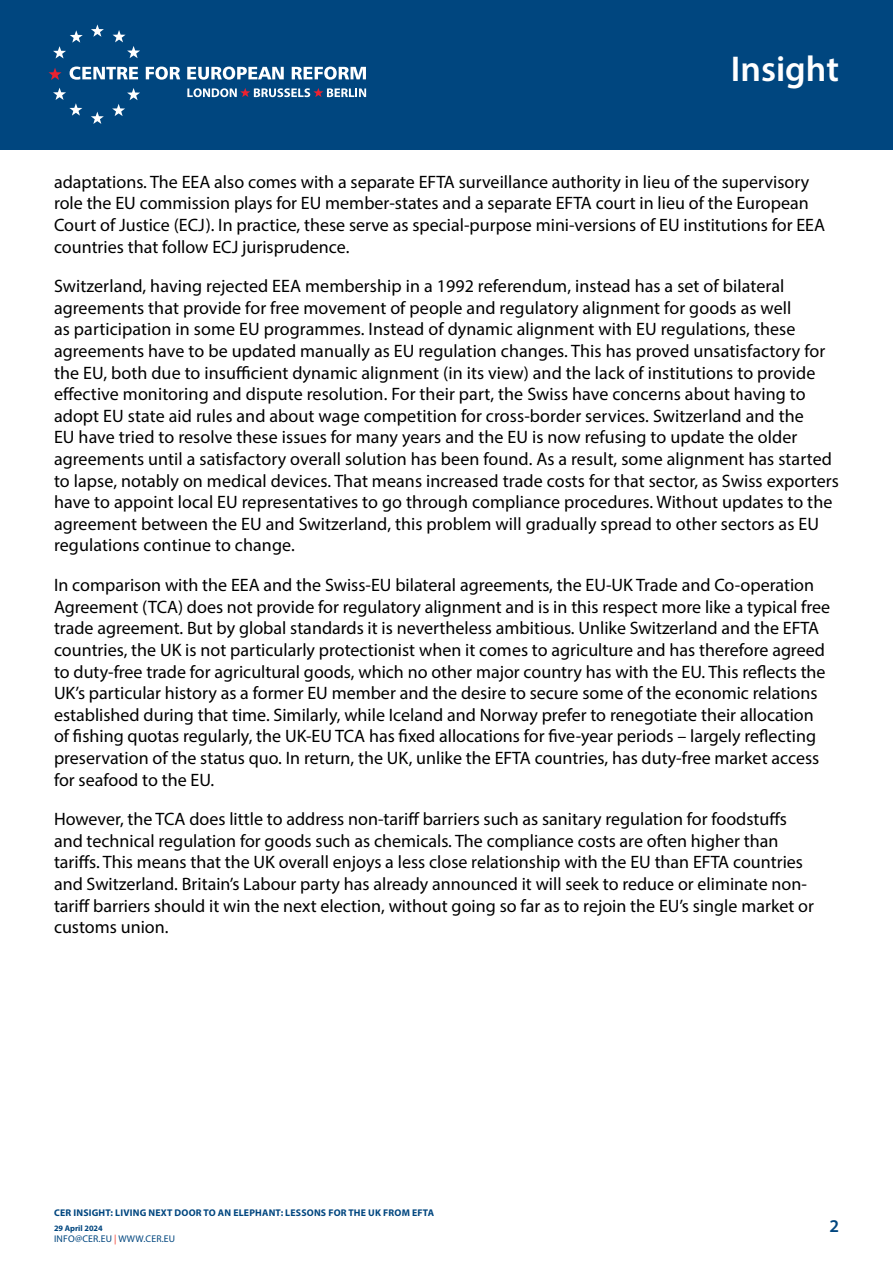
<style>
.page{position:relative;width:893px;height:1263px;background:#fff}
.page>*{position:absolute;margin:0;border:0;box-sizing:border-box;transform-origin:0 0}
.t1{font:600 36px "Myriad Pro";color:#fff}
.t2{font:18px/21.6px "Myriad Pro";color:#000}
.t3{font:600 18px "Myriad Pro";color:#00467f}
.t4{font:700 9.75px "Myriad Pro";letter-spacing:.02em;color:#00467f}
.t5{font:9.75px "Myriad Pro";letter-spacing:.02em;color:#00467f}
.t6{font:700 8.25px "Myriad Pro";color:#00467f}
.s1{color:#ee3124}
</style>
<div class="page">
<div style="left:0;top:0;width:893px;height:150px;background:#00467f"></div>
<svg style="left:91px;top:24px;width:13px;height:13px"></svg>
<svg style="left:113px;top:30px;width:27px;height:28px"></svg>
<svg style="left:112px;top:88px;width:28px;height:28px"></svg>
<svg style="left:91px;top:112px;width:13px;height:12px"></svg>
<svg style="left:53px;top:88px;width:29px;height:28px"></svg>
<svg style="left:53px;top:30px;width:30px;height:28px"></svg>
<svg style="left:49px;top:68px;width:13px;height:12px"></svg>
<svg style="left:70px;top:67px;width:68px;height:13px"></svg>
<svg style="left:146px;top:67px;width:34px;height:13px"></svg>
<svg style="left:187px;top:67px;width:97px;height:13px"></svg>
<svg style="left:292px;top:67px;width:74px;height:13px"></svg>
<svg style="left:187px;top:88px;width:179px;height:9px"></svg>
<h1 class="t1" style="left:731px;top:46px;width:110px">Insight</h1>
<p class="t2" style="left:54px;top:171px;width:773px">adaptations. The EEA also comes with a separate EFTA surveillance authority in lieu of the supervisory role the EU commission plays for EU member-states and a separate EFTA court in lieu of the European Court of Justice (ECJ). In practice, these serve as special-purpose mini-versions of EU institutions for EEA countries that follow ECJ jurisprudence.</p>
<p class="t2" style="left:54px;top:275px;width:786px">Switzerland, having rejected EEA membership in a 1992 referendum, instead has a set of bilateral agreements that provide for free movement of people and regulatory alignment for goods as well<br>as participation in some EU programmes. Instead of dynamic alignment with EU regulations, these agreements have to be updated manually as EU regulation changes. This has proved unsatisfactory for the EU, both due to insufficient dynamic alignment (in its view) and the lack of institutions to provide effective monitoring and dispute resolution. For their part, the Swiss have concerns about having to adopt EU state aid rules and about wage competition for cross-border services. Switzerland and the<br>EU have tried to resolve these issues for many years and the EU is now refusing to update the older agreements until a satisfactory overall solution has been found. As a result, some alignment has started to lapse, notably on medical devices. That means increased trade costs for that sector, as Swiss exporters have to appoint local EU representatives to go through compliance procedures. Without updates to the agreement between the EU and Switzerland, this problem will gradually spread to other sectors as EU regulations continue to change.</p>
<p class="t2" style="left:54px;top:574px;width:778px">In comparison with the EEA and the Swiss-EU bilateral agreements, the EU-UK Trade and Co-operation Agreement (TCA) does not provide for regulatory alignment and is in this respect more like a typical free trade agreement. But by global standards it is nevertheless ambitious. Unlike Switzerland and the EFTA countries, the UK is not particularly protectionist when it comes to agriculture and has therefore agreed to duty-free trade for agricultural goods, which no other major country has with the EU. This reflects the UK’s particular history as a former EU member and the desire to secure some of the economic relations established during that time. Similarly, while Iceland and Norway prefer to renegotiate their allocation of fishing quotas regularly, the UK-EU TCA has fixed allocations for five-year periods – largely reflecting preservation of the status quo. In return, the UK, unlike the EFTA countries, has duty-free market access for seafood to the EU.</p>
<p class="t2" style="left:54px;top:808px;width:761px">However, the TCA does little to address non-tariff barriers such as sanitary regulation for foodstuffs and technical regulation for goods such as chemicals. The compliance costs are often higher than tariffs. This means that the UK overall enjoys a less close relationship with the EU than EFTA countries and Switzerland. Britain’s Labour party has already announced it will seek to reduce or eliminate non&shy;tariff barriers should it win the next election, without going so far as to rejoin the EU’s single market or customs union.</p>
<p class="t4" style="left:54px;top:1207px;width:381px">CER INSIGHT: LIVING NEXT DOOR TO AN ELEPHANT: LESSONS FOR THE UK FROM EFTA</p>
<p class="t6" style="left:54px;top:1223px;width:50px">29 April 2024</p>
<p class="t5" style="left:54px;top:1233px;width:123px">INFO@CER.EU <span class="s1">|</span> WWW.CER.EU</p>
<p class="t3" style="left:829px;top:1215px;width:11px">2</p>
</div>
